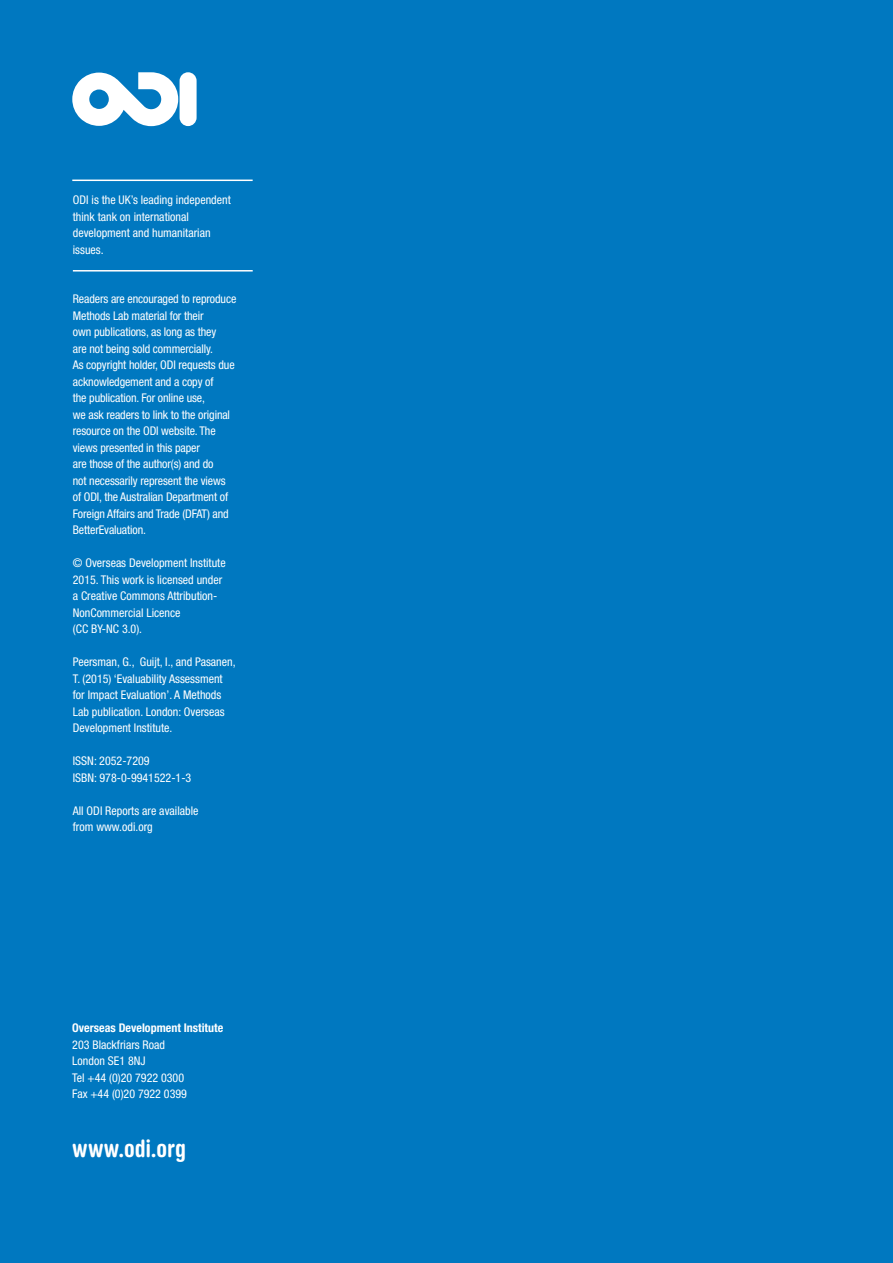
<style>
.page{position:relative;width:893px;height:1263px;background:#0078c0}
.page>*{position:absolute;margin:0;border:0;box-sizing:border-box;transform-origin:0 0}
.Web_address{font:700 condensed 24px "Helvetica Rounded LT Std";color:#fff}
.Inside_cover_text{font:condensed 12px/16.5px "Helvetica Neue LT Std";letter-spacing:-.01em;color:#fff}
.Back_cover_text{font:condensed 12px/16.5px "Helvetica Neue LT Std";color:#fff}
.Back_cover_text-2{font:700 condensed 12px "Helvetica Neue LT Std";color:#fff}
</style>
<div class="page">
<hr style="left:72px;top:180px;width:181px;height:1px;background:#fff">
<hr style="left:73px;top:270px;width:180px;height:2px;background:#fff">
<svg style="left:72px;top:72px;width:106px;height:54px"></svg>
<div style="left:180px;top:72px;width:17px;height:54px;background:#fff;border-radius:8px"></div>
<p class="Back_cover_text" style="left:73px;top:192px;width:159px">ODI is the UK’s leading independent think tank on international development and humanitarian issues.</p>
<p class="Inside_cover_text" style="left:73px;top:291px;width:165px">Readers are encouraged to reproduce<br>Methods Lab material for their<br>own publications, as long as they<br>are not being sold commercially.<br>As copyright holder, ODI requests due acknowledgement and a copy of<br>the publication. For online use,<br>we ask readers to link to the original resource on the ODI website. The views presented in this paper<br>are those of the author(s) and do<br>not necessarily represent the views of ODI, the Australian Department of<br>Foreign Affairs and Trade (DFAT) and<br>BetterEvaluation.</p>
<p class="Inside_cover_text" style="left:73px;top:555px;width:154px">© Overseas Development Institute<br>2015. This work is licensed under a Creative Commons Attribution-<br>NonCommercial Licence<br>(CC BY-NC 3.0).</p>
<p class="Inside_cover_text" style="left:73px;top:654px;width:164px">Peersman, G., Guijt, I., and Pasanen, T. (2015) ‘Evaluability Assessment for Impact Evaluation’. A Methods Lab publication. London: Overseas Development Institute.</p>
<p class="Back_cover_text" style="left:73px;top:753px;width:78px">ISSN: 2052-7209</p>
<p class="Back_cover_text" style="left:73px;top:769px;width:120px">ISBN: 978-0-9941522-1-3</p>
<p class="Back_cover_text" style="left:73px;top:802px;width:127px">All ODI Reports are available from www.odi.org</p>
<p class="Back_cover_text-2" style="left:72px;top:1021px;width:152px">Overseas Development Institute</p>
<p class="Back_cover_text" style="left:72px;top:1036px;width:94px">203 Blackfriars Road<br>London SE1 8NJ</p>
<p class="Back_cover_text" style="left:72px;top:1069px;width:116px">Tel +44 (0)20 7922 0300<br>Fax +44 (0)20 7922 0399</p>
<p class="Web_address" style="left:72px;top:1134px;width:115px">www.odi.org</p>
</div>
